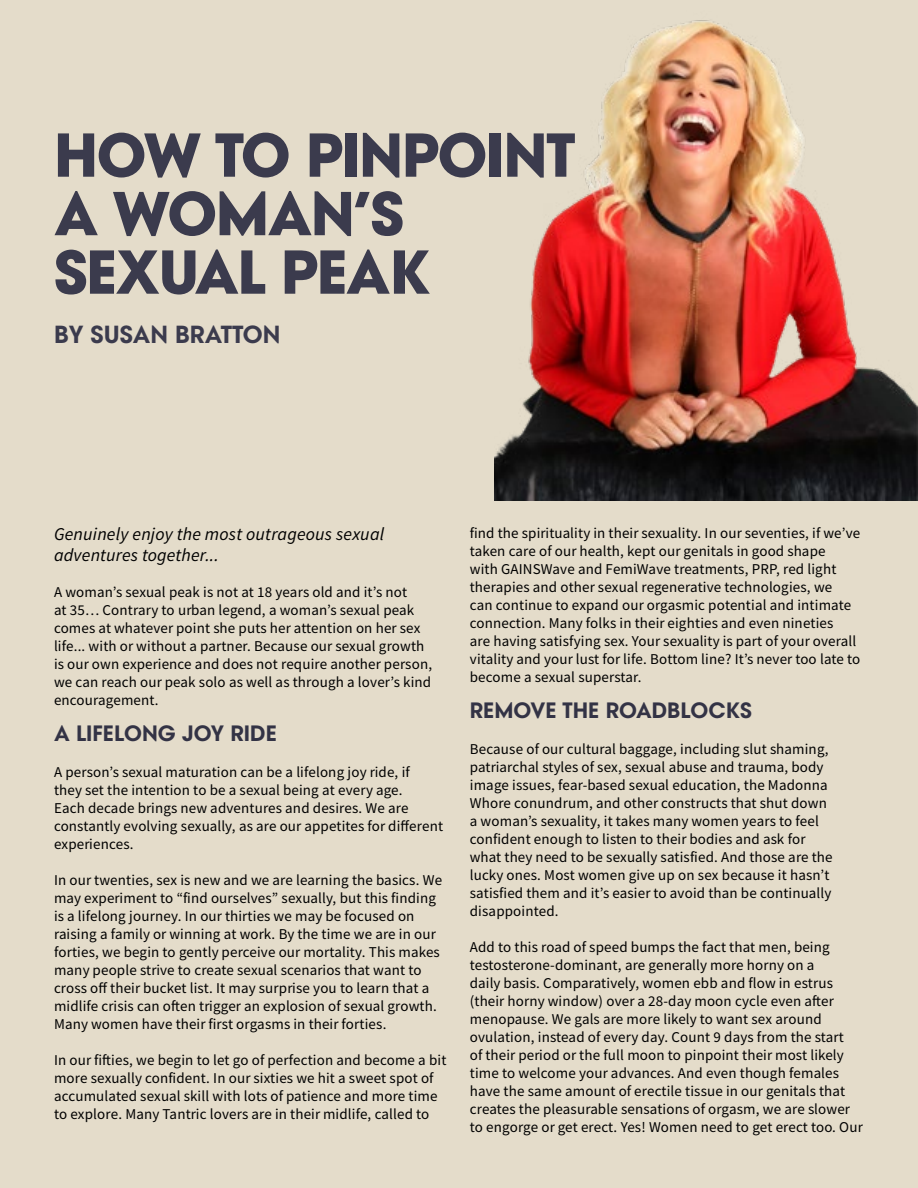
<style>
.page{position:relative;width:918px;height:1188px;background:#e4dcca}
.page>*{position:absolute;margin:0;border:0;box-sizing:border-box;transform-origin:0 0}
.t1{font:800 58.5px/58.5px "Vogue Avant Garde";letter-spacing:-.025em;color:#3b3b4d}
.t2{font:800 23.4px "Vogue Avant Garde";color:#3b3b4d}
.t3{font:800 21px "Vogue Avant Garde";color:#333345}
.t4{font:italic 18px/21px "Source Sans Variable";letter-spacing:.01em;color:#000}
.t5{font:15px/18px "Source Sans Variable";letter-spacing:.01em;color:#000}
</style>
<div class="page">
<img style="left:495px;top:20px;width:423px;height:480px">
<h1 class="t1" style="left:54px;top:125px;width:523px">HOW TO PINPOINT<br>A WOMAN’S<br>SEXUAL PEAK</h1>
<h2 class="t2" style="left:54px;top:319px;width:228px">BY SUSAN BRATTON</h2>
<p class="t4" style="left:54px;top:524px;width:332px">Genuinely enjoy the most outrageous sexual adventures together...</p>
<p class="t5" style="left:54px;top:583px;width:380px">A woman’s sexual peak is not at 18 years old and it’s not<br>at 35… Contrary to urban legend, a woman’s sexual peak comes at whatever point she puts her attention on her sex life... with or without a partner. Because our sexual growth is our own experience and does not require another person, we can reach our peak solo as well as through a lover’s kind encouragement.</p>
<h3 class="t3" style="left:54px;top:719px;width:224px">A LIFELONG JOY RIDE</h3>
<p class="t5" style="left:54px;top:763px;width:391px">A person’s sexual maturation can be a lifelong joy ride, if<br>they set the intention to be a sexual being at every age.<br>Each decade brings new adventures and desires. We are constantly evolving sexually, as are our appetites for different experiences.</p>
<p class="t5" style="left:54px;top:871px;width:390px">In our twenties, sex is new and we are learning the basics. We may experiment to “find ourselves” sexually, but this finding is a lifelong journey. In our thirties we may be focused on raising a family or winning at work. By the time we are in our forties, we begin to gently perceive our mortality. This makes many people strive to create sexual scenarios that want to cross off their bucket list. It may surprise you to learn that a midlife crisis can often trigger an explosion of sexual growth.<br>Many women have their first orgasms in their forties.</p>
<p class="t5" style="left:54px;top:1051px;width:394px">In our fifties, we begin to let go of perfection and become a bit more sexually confident. In our sixties we hit a sweet spot of accumulated sexual skill with lots of patience and more time to explore. Many Tantric lovers are in their midlife, called to</p>
<p class="t5" style="left:470px;top:524px;width:392px">find the spirituality in their sexuality. In our seventies, if we’ve taken care of our health, kept our genitals in good shape<br>with GAINSWave and FemiWave treatments, PRP, red light therapies and other sexual regenerative technologies, we<br>can continue to expand our orgasmic potential and intimate connection. Many folks in their eighties and even nineties<br>are having satisfying sex. Your sexuality is part of your overall vitality and your lust for life. Bottom line? It’s never too late to become a sexual superstar.</p>
<h3 class="t3" style="left:470px;top:696px;width:283px">REMOVE THE ROADBLOCKS</h3>
<p class="t5" style="left:470px;top:740px;width:364px">Because of our cultural baggage, including slut shaming, patriarchal styles of sex, sexual abuse and trauma, body image issues, fear-based sexual education, the Madonna Whore conundrum, and other constructs that shut down a woman’s sexuality, it takes many women years to feel confident enough to listen to their bodies and ask for what they need to be sexually satisfied. And those are the lucky ones. Most women give up on sex because it hasn’t satisfied them and it’s easier to avoid than be continually disappointed.</p>
<p class="t5" style="left:470px;top:938px;width:395px">Add to this road of speed bumps the fact that men, being testosterone-dominant, are generally more horny on a<br>daily basis. Comparatively, women ebb and flow in estrus (their horny window) over a 28-day moon cycle even after menopause. We gals are more likely to want sex around ovulation, instead of every day. Count 9 days from the start<br>of their period or the full moon to pinpoint their most likely time to welcome your advances. And even though females have the same amount of erectile tissue in our genitals that creates the pleasurable sensations of orgasm, we are slower to engorge or get erect. Yes! Women need to get erect too. Our</p>
</div>
